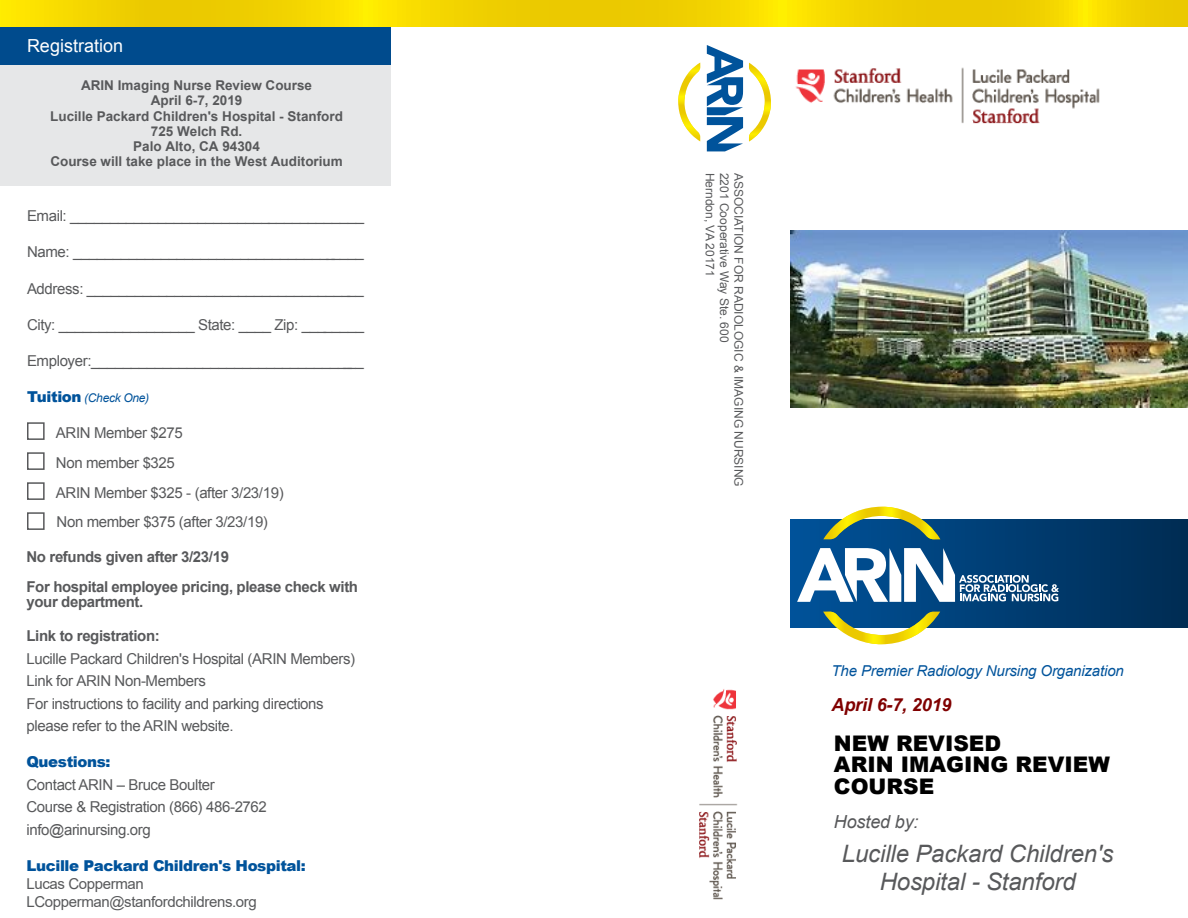
<style>
.page{position:relative;width:1188px;height:918px;background:#fff}
.page>*{position:absolute;margin:0;border:0;box-sizing:border-box;transform-origin:0 0}
.t1{font:italic 24px/28.8px "Arial";letter-spacing:-.005em;color:#58595b;text-align:center}
.t2{font:900 21.45px/21.5px "Arial";color:#000}
.t3{font:italic 700 18px "Arial";letter-spacing:-.01em;color:#800000}
.t4{font:18px "Arial";color:#fff}
.t5{font:italic 18px "Arial";letter-spacing:-.01em;color:#58595b}
.t6{font:15px/22.5px "Arial";letter-spacing:-.025em;color:#58595b}
.t7{font:700 15px/30px "Arial";letter-spacing:-.025em;color:#58595b}
.t8{font:900 15px "Arial";letter-spacing:-.025em;color:#00539b}
.t9{font:italic 15px "Arial";letter-spacing:-.01em;color:#00539b}
.t10{font:700 13.5px/15.1px "Arial";color:#58595b;text-align:center}
.t11{font:12px "Arial";color:#58595b}
.t12{font:italic 12px "Arial";letter-spacing:-.025em;color:#00539b}
.s1{font-weight:900;font-style:normal;font-size:15px}
</style>
<div class="page">
<div style="left:0;top:27px;width:392px;height:159px;background:#e6e7e8"></div>
<div style="left:0;top:27px;width:392px;height:38px;background:#004b8d"></div>
<div style="left:27px;top:422px;width:18px;height:18px;border:2px solid #58595b"></div>
<div style="left:27px;top:452px;width:18px;height:18px;border:2px solid #58595b"></div>
<div style="left:27px;top:482px;width:18px;height:18px;border:2px solid #58595b"></div>
<div style="left:27px;top:512px;width:18px;height:18px;border:2px solid #58595b"></div>
<svg style="left:0;top:0;width:1188px;height:27px;background:#f2d400"></svg>
<div style="left:790px;top:519px;width:398px;height:108px;background:linear-gradient(to right,#025399,#002c53)"></div>
<svg style="left:797px;top:548px;width:262px;height:54px"></svg>
<svg style="left:823px;top:507px;width:117px;height:32px"></svg>
<svg style="left:823px;top:612px;width:117px;height:32px"></svg>
<svg style="left:707px;top:45px;width:36px;height:106px"></svg>
<svg style="left:749px;top:63px;width:22px;height:79px"></svg>
<svg style="left:678px;top:63px;width:22px;height:78px"></svg>
<img style="left:790px;top:230px;width:398px;height:178px">
<img style="left:795px;top:67px;width:305px;height:57px">
<img style="left:699px;top:689px;width:39px;height:211px">
<p class="t4" style="left:27px;top:33px;width:98px">Registration</p>
<p class="t10" style="left:50px;top:78px;width:294px">ARIN Imaging Nurse Review Course<br>April 6-7, 2019<br>Lucille Packard Children's Hospital - Stanford<br>725 Welch Rd.<br>Palo Alto, CA 94304<br>Course will take place in the West Auditorium</p>
<p class="t6" style="left:27px;top:205px;width:339px">Email: _____________________________________</p>
<p class="t6" style="left:27px;top:241px;width:338px">Name: _____________________________________</p>
<p class="t6" style="left:27px;top:278px;width:338px">Address: ___________________________________</p>
<p class="t6" style="left:27px;top:314px;width:339px">City: _________________ State: ____ Zip: ________</p>
<p class="t6" style="left:27px;top:350px;width:338px">Employer:___________________________________</p>
<p class="t12" style="left:27px;top:390px;width:124px"><span class="s1">Tuition</span> (Check One)</p>
<p class="t6" style="left:56px;top:418px;width:229px;line-height:29.8px">ARIN Member $275<br>Non member $325<br>ARIN Member $325 - (after 3/23/19)<br>Non member $375 (after 3/23/19)</p>
<p class="t7" style="left:27px;top:542px;width:333px">No refunds given after 3/23/19<br>For hospital employee pricing, please check with</p>
<p class="t7" style="left:27px;top:587px;width:118px">your department.</p>
<p class="t7" style="left:27px;top:621px;width:135px">Link to registration:</p>
<p class="t6" style="left:27px;top:647px;width:330px">Lucille Packard Children's Hospital (ARIN Members)<br>Link for ARIN Non-Members<br>For instructions to facility and parking directions please refer to the ARIN website.</p>
<p class="t8" style="left:27px;top:751px;width:86px">Questions:</p>
<p class="t6" style="left:27px;top:773px;width:242px">Contact ARIN – Bruce Boulter<br>Course &amp; Registration (866) 486-2762 info@arinursing.org</p>
<p class="t8" style="left:27px;top:855px;width:281px">Lucille Packard Children's Hospital:</p>
<p class="t6" style="left:27px;top:874px;width:232px;line-height:18px">Lucas Copperman<br>LCopperman@stanfordchildrens.org</p>
<p class="t11" style="left:718px;top:173px;width:105px;rotate:90deg">Herndon, VA 20171</p>
<p class="t11" style="left:732px;top:173px;width:171px;rotate:90deg">2201 Cooperative Way Ste. 600</p>
<p class="t11" style="left:747px;top:173px;width:315px;rotate:90deg">ASSOCIATION FOR RADIOLOGIC &amp; IMAGING NURSING</p>
<p class="t9" style="left:832px;top:661px;width:294px">The Premier Radiology Nursing Organization</p>
<p class="t3" style="left:832px;top:693px;width:121px">April 6-7, 2019</p>
<h2 class="t2" style="left:834px;top:732px;width:278px">NEW REVISED<br>ARIN IMAGING REVIEW<br>COURSE</h2>
<p class="t5" style="left:834px;top:810px;width:86px">Hosted by:</p>
<h1 class="t1" style="left:842px;top:839px;width:273px">Lucille Packard Children's<br>Hospital - Stanford</h1>
</div>
